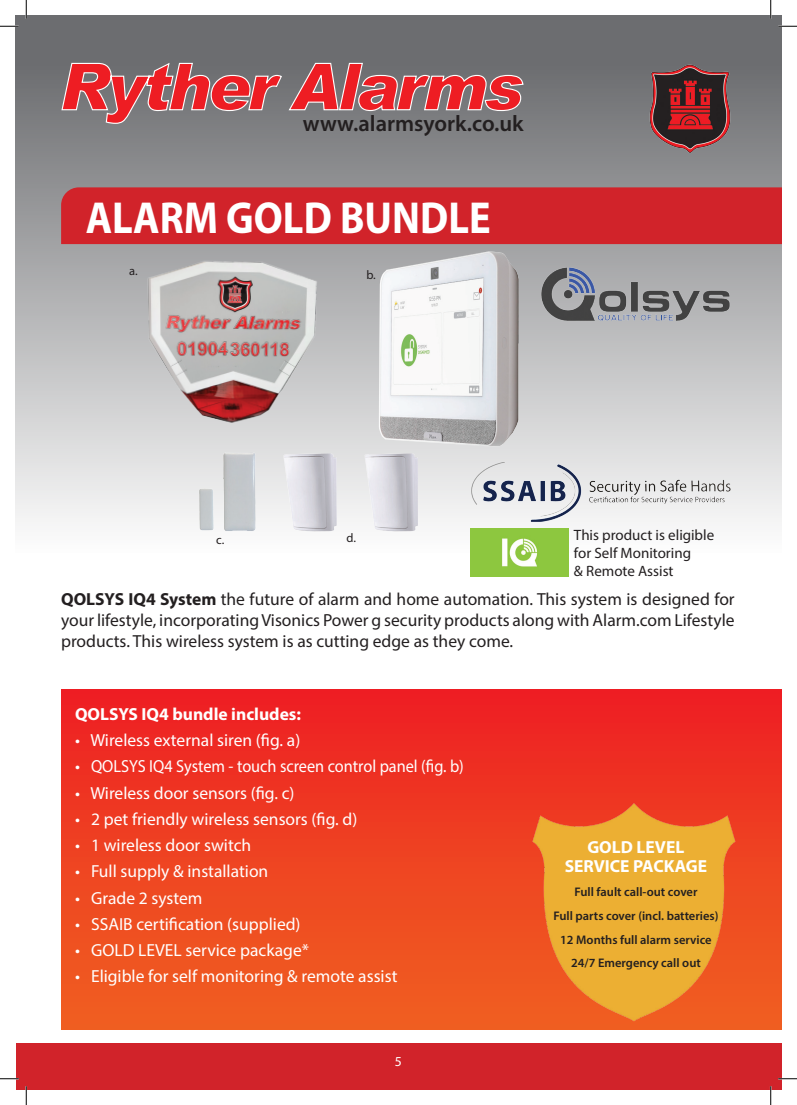
<style>
.page{position:relative;width:797px;height:1105px;background:#fff}
.page>*{position:absolute;margin:0;border:0;box-sizing:border-box;transform-origin:0 0}
.t1{font:700 45px "Myriad Pro";color:#fff;scale:.9 1}
.t2{font:600 22.5px "Myriad Pro";color:#231f20}
.t3{font:17.5px "Myriad Pro";color:#fff}
.t4{font:17.5px/21px "Myriad Pro";color:#231f20;text-align:justify}
.t5{font:700 17.5px "Myriad Pro";color:#fff}
.t6{font:15px "Myriad Pro";color:#231f20}
.t7{font:13.75px "Myriad Pro";color:#fff}
.t8{font:600 12.5px "Myriad Pro";color:#231f20}
.t9{font:12.5px "Myriad Pro";color:#231f20}
.s1{font-weight:700}
</style>
<div class="page">
<div style="left:16px;top:16px;width:765px;height:536px;background:linear-gradient(to bottom,#606165,#fbfbfb)"></div>
<div style="left:16px;top:1043px;width:765px;height:46px;background:#d1232a"></div>
<svg style="left:61px;top:62px;width:462px;height:62px;background:#aa6366"></svg>
<img style="left:645px;top:62px;width:89px;height:94px">
<div style="left:61px;top:187px;width:720px;height:57px;background:#d1232a"></div>
<img style="left:190px;top:449px;width:263px;height:91px">
<img style="left:378px;top:249px;width:145px;height:202px">
<img style="left:471px;top:460px;width:263px;height:62px">
<img style="left:534px;top:258px;width:202px;height:67px">
<img style="left:146px;top:258px;width:175px;height:169px">
<div style="left:62px;top:689px;width:719px;height:340px;background:linear-gradient(to bottom,#ee2023,#f06221)"></div>
<img style="left:528px;top:799px;width:211px;height:226px">
<img style="left:471px;top:529px;width:97px;height:47px">
<svg style="left:0;top:25px;width:19px;height:2px"></svg>
<svg style="left:778px;top:25px;width:19px;height:2px"></svg>
<svg style="left:0;top:1078px;width:19px;height:1px"></svg>
<svg style="left:778px;top:1078px;width:19px;height:1px"></svg>
<svg style="left:25px;top:0;width:2px;height:19px"></svg>
<svg style="left:25px;top:1086px;width:2px;height:19px"></svg>
<svg style="left:770px;top:0;width:1px;height:19px"></svg>
<svg style="left:770px;top:1086px;width:1px;height:19px"></svg>
<p class="t2" style="left:303px;top:109px;width:222px">www.alarmsyork.co.uk</p>
<p class="t1" style="left:86px;top:188px;width:451px">ALARM GOLD BUNDLE</p>
<p class="t9" style="left:129px;top:263px;width:10px">a.</p>
<p class="t9" style="left:366px;top:267px;width:11px">b.</p>
<p class="t9" style="left:216px;top:532px;width:10px">c.</p>
<p class="t9" style="left:346px;top:530px;width:11px">d.</p>
<p class="t6" style="left:574px;top:525px;width:142px">This product is eligible</p>
<p class="t6" style="left:574px;top:543px;width:119px">for Self Monitoring</p>
<p class="t6" style="left:574px;top:561px;width:101px">&amp; Remote Assist</p>
<p class="t4" style="left:61px;top:588px;width:675px"><span class="s1">QOLSYS IQ4 System</span> the future of alarm and home automation. This system is designed for your lifestyle, incorporating Visonics Power g security products along with Alarm.com Lifestyle products. This wireless system is as cutting edge as they come.</p>
<p class="t5" style="left:75px;top:702px;width:228px">QOLSYS IQ4 bundle includes:</p>
<p class="t3" style="left:75px;top:729px;width:227px">• Wireless external siren (fig. a)</p>
<p class="t3" style="left:75px;top:756px;width:390px">• QOLSYS IQ4 System - touch screen control panel (fig. b)</p>
<p class="t3" style="left:75px;top:782px;width:221px">• Wireless door sensors (fig. c)</p>
<p class="t3" style="left:75px;top:808px;width:284px">• 2 pet friendly wireless sensors (fig. d)</p>
<p class="t3" style="left:75px;top:834px;width:178px">• 1 wireless door switch</p>
<p class="t3" style="left:75px;top:861px;width:195px">• Full supply &amp; installation</p>
<p class="t3" style="left:75px;top:887px;width:129px">• Grade 2 system</p>
<p class="t3" style="left:75px;top:913px;width:227px">• SSAIB certification (supplied)</p>
<p class="t3" style="left:75px;top:939px;width:236px">• GOLD LEVEL service package*</p>
<p class="t3" style="left:75px;top:966px;width:324px">• Eligible for self monitoring &amp; remote assist</p>
<p class="t7" style="left:395px;top:1053px;width:9px">5</p>
<p class="t5" style="left:587px;top:836px;width:98px">GOLD LEVEL</p>
<p class="t5" style="left:564px;top:854px;width:144px">SERVICE PACKAGE</p>
<p class="t8" style="left:574px;top:884px;width:124px">Full fault call-out cover</p>
<p class="t8" style="left:553px;top:908px;width:166px">Full parts cover (incl. batteries)</p>
<p class="t8" style="left:560px;top:931px;width:153px">12 Months full alarm service</p>
<p class="t8" style="left:571px;top:955px;width:131px">24/7 Emergency call out</p>
</div>
